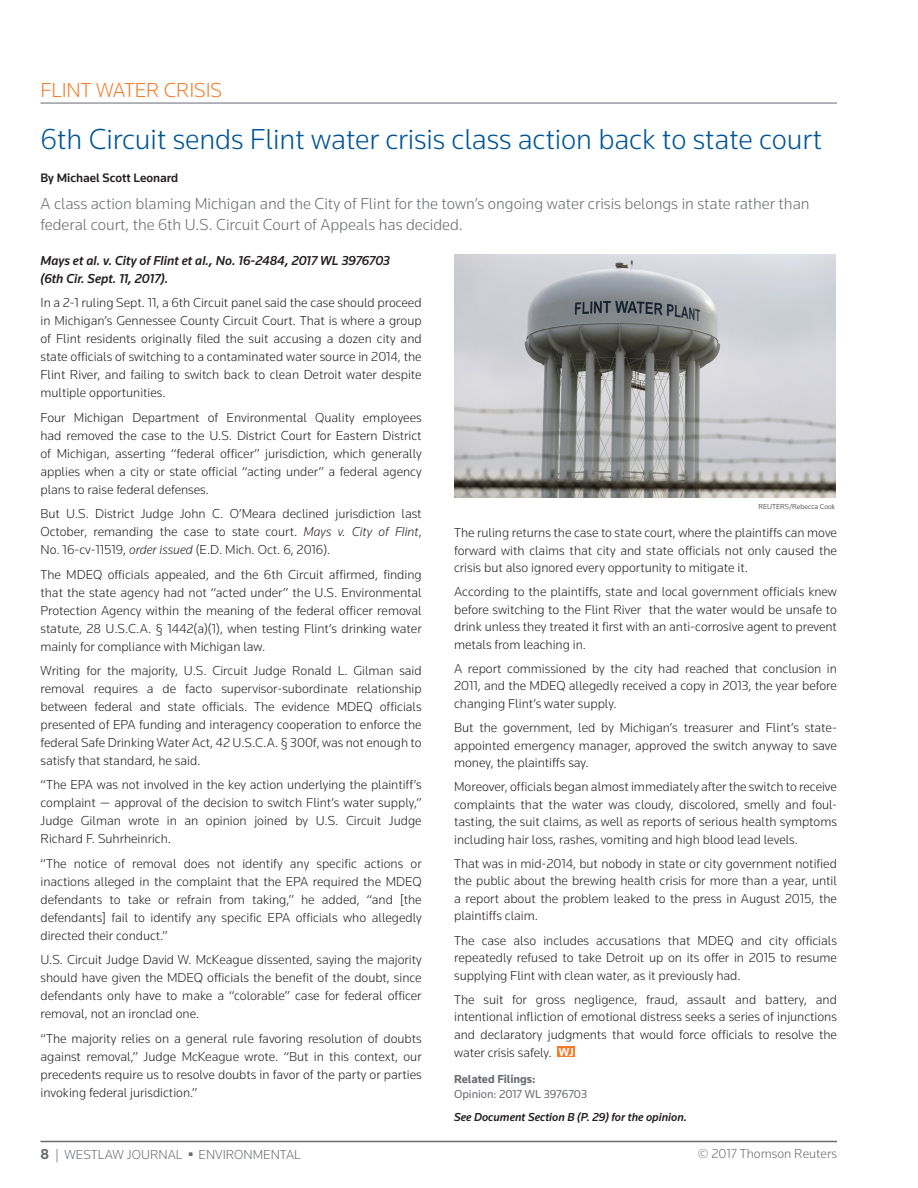
<style>
.page{position:relative;width:918px;height:1188px;background:#fff}
.page>*{position:absolute;margin:0;border:0;box-sizing:border-box;transform-origin:0 0}
.t1{font:300 30px "Knowledge";letter-spacing:-.005em;color:#005595}
.t2{font:300 21px "Knowledge";letter-spacing:-.005em;color:#f47b2a}
.t3{font:300 16.5px/21px "Knowledge";color:#696b73}
.t4{font:300 13.5px/18px "Knowledge";color:#231f20;text-align:justify}
.t5{font:italic 500 13.5px/18px "Knowledge";color:#231f20}
.t6{font:300 13.5px "Knowledge";color:#696b73}
.t7{font:500 12.75px "Knowledge";color:#231f20}
.t8{font:italic 500 12px "Knowledge";color:#231f20}
.t9{font:12px "Knowledge";color:#696b73}
.t10{font:700 12px "Knowledge";color:#696b73}
.t11{font:300 7.5px "Knowledge";color:#231f20}
.s1{font-style:italic}
.s2{font-weight:700;font-size:11.85px;color:#fff}
.s3{font-weight:700;font-size:15px}
</style>
<div class="page">
<hr style="left:40px;top:1141px;width:797px;height:1px;background:#696b73">
<hr style="left:40px;top:103px;width:797px;height:1px;background:#696b73">
<img style="left:454px;top:254px;width:381px;height:244px">
<div style="left:558px;top:1046px;width:17px;height:11px;background:#f47b2a"></div>
<h2 class="t2" style="left:40px;top:77px;width:183px">Flint Water Crisis</h2>
<h1 class="t1" style="left:40px;top:120px;width:783px">6th Circuit sends Flint water crisis class action back to state court</h1>
<p class="t7" style="left:40px;top:169px;width:139px">By Michael Scott Leonard</p>
<p class="t3" style="left:40px;top:193px;width:771px">A class action blaming M ichigan and the City of Flint for the town’s ongoing water crisis belongs in state rather than federal court, the 6th U.S. Circuit Court of Appeals has decided.</p>
<p class="t5" style="left:40px;top:251px;width:351px">Mays et al. v. City of Flint et al., No. 16-2484, 2017 WL 3976703 (6th Cir. Sept. 11, 2017).</p>
<p class="t4" style="left:40px;top:293px;width:383px">I n a 2-1 ruling Sept. 11, a 6th Circuit panel said the case should proceed in M ichigan’s Gennessee County Circuit Court. That is where a group of Flint residents originally filed the suit accusing a dozen city and state officials of switching to a contaminated water source in 2014, the Flint River, and failing to switch back to clean Detroit water despite multiple opportunities.</p>
<p class="t4" style="left:40px;top:408px;width:383px">Four Michigan Department of Environmental Quality employees had removed the case to the U.S. District Court for Eastern District of M ichigan, asserting “federal officer” jurisdiction, which generally applies when a city or state official “acting under” a federal agency plans to raise federal defenses.</p>
<p class="t4" style="left:40px;top:504px;width:383px">But U.S. District Judge John C. O’Meara declined jurisdiction last October, remanding the case to state court. <span class="s1">Mays v. City of Flint</span>, No. 16-cv-11519, <span class="s1">order issued</span> (E.D. M ich. Oct. 6, 2016).</p>
<p class="t4" style="left:40px;top:565px;width:383px">The M DEQ officials appealed, and the 6th Circuit affirmed, finding that the state agency had not “acted under” the U.S. Environmental Protection Agency within the meaning of the federal officer removal statute, 28 U.S.C.A. § 1442(a)(1), when testing Flint’s drinking water mainly for compliance with M ichigan law.</p>
<p class="t4" style="left:40px;top:661px;width:383px">Writing for the majority, U.S. Circuit Judge Ronald L. Gilman said removal requires a de facto supervisor-subordinate relationship between federal and state officials. The evidence M DEQ officials presented of EPA funding and interagency cooperation to enforce the federal Safe Drinking Water Act, 42 U.S.C.A. § 300f, was not enough to satisfy that standard, he said.</p>
<p class="t4" style="left:40px;top:776px;width:383px">“The EPA was not involved in the key action underlying the plaintiff’s complaint — approval of the decision to switch Flint’s water supply,” Judge Gilman wrote in an opinion joined by U.S. Circuit Judge Richard F. Suhrheinrich.</p>
<p class="t4" style="left:41px;top:854px;width:383px">“The notice of removal does not identify any specific actions or inactions alleged in the complaint that the EPA required the M DEQ defendants to take or refrain from taking,” he added, “and [the defendants] fail to identify any specific EPA officials who allegedly directed their conduct.”</p>
<p class="t4" style="left:41px;top:951px;width:383px">U.S. Circuit Judge David W. McKeague dissented, saying the majority should have given the M DEQ officials the benefit of the doubt, since defendants only have to make a “colorable” case for federal officer removal, not an ironclad one.</p>
<p class="t4" style="left:41px;top:1029px;width:383px">“The majority relies on a general rule favoring resolution of doubts against removal,” Judge McKeague wrote. “But in this context, our precedents require us to resolve doubts in favor of the party or parties invoking federal jurisdiction.”</p>
<p class="t11" style="left:758px;top:502px;width:78px">REUTERS/Rebecca Cook</p>
<p class="t4" style="left:454px;top:524px;width:384px;line-height:17.5px">The ruling returns the case to state court, where the plaintiffs can move forward with claims that city and state officials not only caused the crisis but also ignored every opportunity to mitigate it.</p>
<p class="t4" style="left:454px;top:583px;width:384px;line-height:17.5px">According to the plaintiffs, state and local government officials knew before switching to the Flint River that the water would be unsafe to drink unless they treated it first with an anti-corrosive agent to prevent metals from leaching in.</p>
<p class="t4" style="left:454px;top:659px;width:384px;line-height:17.5px">A report commissioned by the city had reached that conclusion in 2011, and the M DEQ allegedly received a copy in 2013, the year before changing Flint’s water supply.</p>
<p class="t4" style="left:454px;top:719px;width:384px;line-height:17.5px">But the government, led by M ichigan’s treasurer and Flint’s state&shy;appointed emergency manager, approved the switch anyway to save money, the plaintiffs say.</p>
<p class="t4" style="left:454px;top:778px;width:384px;line-height:17.5px">M oreover, officials began almost immediately after the switch to receive complaints that the water was cloudy, discolored, smelly and foul&shy;tasting, the suit claims, as well as reports of serious health symptoms including hair loss, rashes, vomiting and high blood lead levels.</p>
<p class="t4" style="left:454px;top:854px;width:384px;line-height:17.5px">That was in mid-2014, but nobody in state or city government notified the public about the brewing health crisis for more than a year, until a report about the problem leaked to the press in August 2015, the plaintiffs claim.</p>
<p class="t4" style="left:454px;top:931px;width:384px;line-height:17.5px">The case also includes accusations that M DEQ and city officials repeatedly refused to take Detroit up on its offer in 2015 to resume supplying Flint with clean water, as it previously had.</p>
<p class="t4" style="left:454px;top:990px;width:384px">The suit for gross negligence, fraud, assault and battery, and intentional infliction of emotional distress seeks a series of injunctions and declaratory judgments that would force officials to resolve the water crisis safely. <span class="s2">WJ</span></p>
<p class="t10" style="left:454px;top:1072px;width:83px">Related Filings:</p>
<p class="t9" style="left:454px;top:1087px;width:135px">Opinion: 2017 WL 3976703</p>
<p class="t8" style="left:454px;top:1110px;width:234px">See Document Section B (P. 29) for the opinion.</p>
<p class="t6" style="left:40px;top:1146px;width:67px"><span class="s3">8</span> | westlaw</p>
<p class="t6" style="left:127px;top:1146px;width:24px">Journal</p>
<p class="t6" style="left:189px;top:1146px;width:106px">■ Environ mental</p>
<p class="t6" style="left:698px;top:1145px;width:141px">© 2017 Thomson Reuters</p>
</div>
